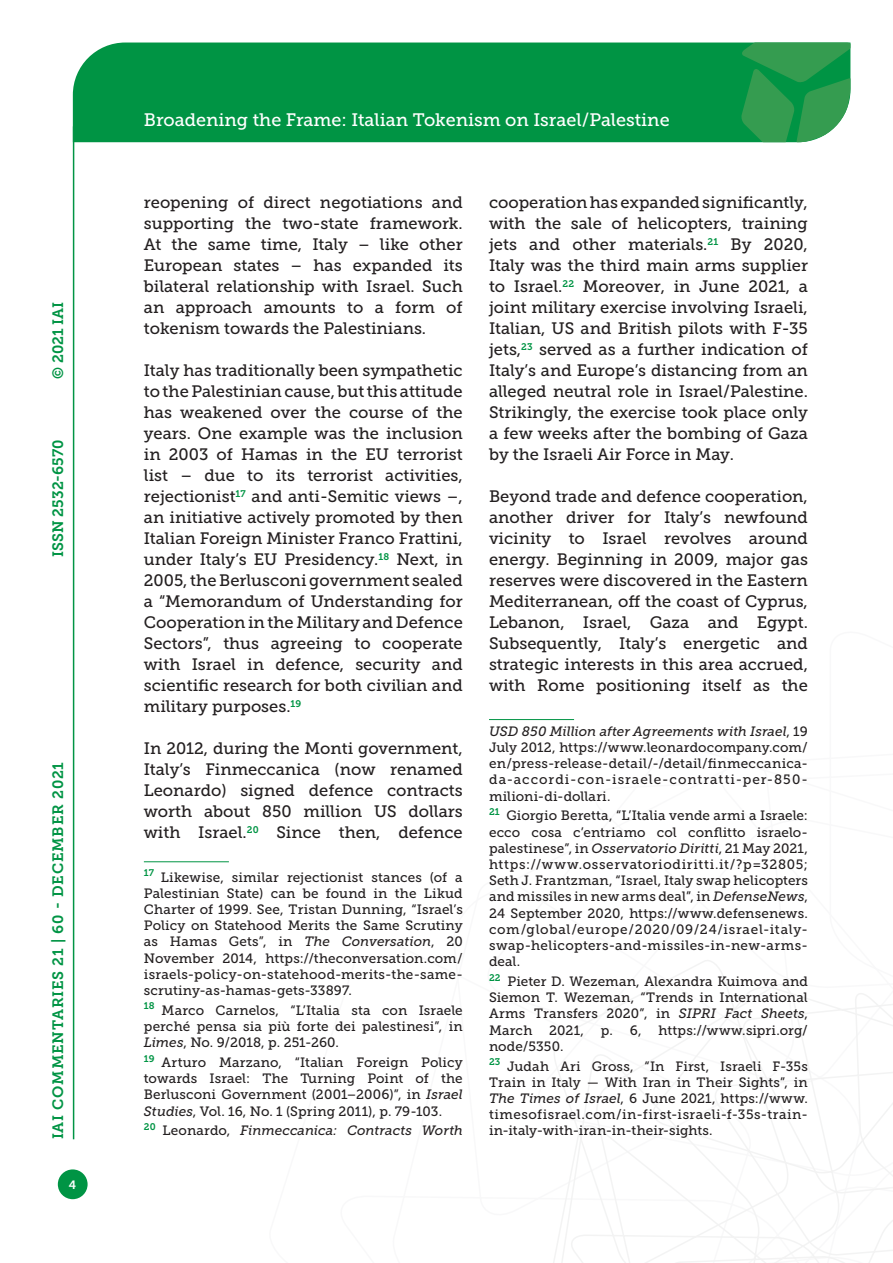
<style>
.page{position:relative;width:893px;height:1263px;background:#fff}
.page>*{position:absolute;margin:0;border:0;box-sizing:border-box;transform-origin:0 0}
.t1{font:18px "Museo Slab 500";color:#fff}
.Testo{font:16.5px/21px "Museo Slab 500";color:#231f20;text-align:justify}
.t2{font:15px "Museo Slab 700";letter-spacing:.05em;color:#009444}
.t3{font:15px "Museo Slab 700";color:#009444}
.Nota{font:13.5px/16.2px "Museo Slab 500";letter-spacing:.015em;color:#231f20;text-align:justify}
.Nota-2{font:italic 13.5px "Museo Slab 500";color:#231f20}
.t4{font:12px "Museo Slab 700";color:#fff}
.s1{font-style:italic}
.s2{font-style:normal}
</style>
<div class="page">
<svg style="left:553px;top:960px;width:340px;height:303px"></svg>
<div style="left:73px;top:43px;width:668px;height:99px;background:#009444"></div>
<svg style="left:741px;top:43px;width:109px;height:99px;background:#319e55"></svg>
<div style="left:58px;top:1169px;width:30px;height:30px;background:#009444;border-radius:50%"></div>
<hr style="left:73px;top:126px;width:1px;height:1013px;background:#009444">
<hr style="left:144px;top:861px;width:85px;height:1px;background:#009444">
<hr style="left:489px;top:719px;width:85px;height:1px;background:#009444">
<p class="t2" style="left:50px;top:379px;width:79px;rotate:-90deg">© 2021 IAI</p>
<p class="t3" style="left:50px;top:557px;width:119px;rotate:-90deg">ISSN 2532-6570</p>
<p class="t2" style="left:50px;top:1139px;width:379px;rotate:-90deg">IAI COMMENTARIES 21 | 60 - DECEMBER 2021</p>
<p class="t4" style="left:69px;top:1178px;width:9px">4</p>
<p class="t1" style="left:144px;top:110px;width:527px">Broadening the Frame: Italian Tokenism on Israel/Palestine</p>
<p class="Testo" style="left:144px;top:192px;width:320px">reopening of direct negotiations and supporting the two-state framework.<br>At the same time, Italy – like other European states – has expanded its bilateral relationship with Israel. Such an approach amounts to a form of tokenism towards the Palestinians.</p>
<p class="Testo" style="left:144px;top:360px;width:320px">Italy has traditionally been sympathetic to the Palestinian cause, but this attitude has weakened over the course of the years. One example was the inclusion in 2003 of Hamas in the EU terrorist list – due to its terrorist activities, rejectionist<sup>17</sup> and anti-Semitic views –, an initiative actively promoted by then Italian Foreign Minister Franco Frattini, under Italy’s EU Presidency.<sup>18</sup> Next, in 2005, the Berlusconi government sealed a “Memorandum of Understanding for Cooperation in the Military and Defence Sectors”, thus agreeing to cooperate with Israel in defence, security and scientific research for both civilian and military purposes.<sup>19</sup></p>
<p class="Testo" style="left:144px;top:738px;width:320px">In 2012, during the Monti government, Italy’s Finmeccanica (now renamed Leonardo) signed defence contracts worth about 850 million US dollars with Israel.<sup>20</sup> Since then, defence</p>
<p class="Nota" style="left:144px;top:869px;width:320px"><sup>17</sup> Likewise, similar rejectionist stances (of a Palestinian State) can be found in the Likud Charter of 1999. See, Tristan Dunning, “Israel’s Policy on Statehood Merits the Same Scrutiny as Hamas Gets”, in <span class="s1">The Conversation</span>, 20<br>November 2014, https://theconversation.com/ israels-policy-on-statehood-merits-the-same&shy;scrutiny-as-hamas-gets-33897.</p>
<p class="Nota" style="left:144px;top:1002px;width:320px"><sup>18</sup> Marco Carnelos, “L’Italia sta con Israele perché pensa sia più forte dei palestinesi”, in <span class="s1">Limes</span>, No. 9/2018, p. 251-260.</p>
<p class="Nota" style="left:144px;top:1054px;width:320px"><sup>19</sup> Arturo Marzano, “Italian Foreign Policy towards Israel: The Turning Point of the Berlusconi Government (2001–2006)”, in <span class="s1">Israel Studies</span>, Vol. 16, No. 1 (Spring 2011), p. 79-103.</p>
<p class="Nota-2" style="left:144px;top:1123px;width:320px"><sup>20</sup> <span class="s2">Leonardo,</span> Finmeccanica: Contracts Worth</p>
<p class="Testo" style="left:489px;top:192px;width:320px">cooperation has expanded significantly, with the sale of helicopters, training jets and other materials.<sup>21</sup> By 2020, Italy was the third main arms supplier to Israel.<sup>22</sup> Moreover, in June 2021, a joint military exercise involving Israeli, Italian, US and British pilots with F-35 jets,<sup>23</sup> served as a further indication of Italy’s and Europe’s distancing from an alleged neutral role in Israel/Palestine.<br>Strikingly, the exercise took place only a few weeks after the bombing of Gaza by the Israeli Air Force in May.</p>
<p class="Testo" style="left:489px;top:486px;width:320px">Beyond trade and defence cooperation, another driver for Italy’s newfound vicinity to Israel revolves around energy. Beginning in 2009, major gas reserves were discovered in the Eastern Mediterranean, off the coast of Cyprus, Lebanon, Israel, Gaza and Egypt.<br>Subsequently, Italy’s energetic and strategic interests in this area accrued, with Rome positioning itself as the</p>
<p class="Nota" style="left:489px;top:723px;width:320px"><span class="s1">USD 850 Million after Agreements with Israel</span>, 19<br>July 2012, https://www.leonardocompany.com/ en/press-release-detail/-/detail/finmeccanica&shy;da-accordi-con-israele-contratti-per-850- milioni-di-dollari.</p>
<p class="Nota" style="left:489px;top:808px;width:320px"><sup>21</sup> Giorgio Beretta, “L’Italia vende armi a Israele: ecco cosa c’entriamo col conflitto israelo&shy;palestinese”, in <span class="s1">Osservatorio Diritti</span>, 21 May 2021, https://www.osservatoriodiritti.it/?p=32805; Seth J. Frantzman, “Israel, Italy swap helicopters and missiles in new arms deal”, in <span class="s1">DefenseNews</span>, 24 September 2020, https://www.defensenews. com/global/europe/2020/09/24/israel-italy&shy;swap-helicopters-and-missiles-in-new-arms&shy;deal.</p>
<p class="Nota" style="left:489px;top:973px;width:320px"><sup>22</sup> Pieter D. Wezeman, Alexandra Kuimova and Siemon T. Wezeman, “Trends in International Arms Transfers 2020”, in <span class="s1">SIPRI Fact Sheets</span>, March 2021, p. 6, https://www.sipri.org/ node/5350.</p>
<p class="Nota" style="left:489px;top:1058px;width:320px"><sup>23</sup> Judah Ari Gross, “In First, Israeli F-35s Train in Italy — With Iran in Their Sights”, in <span class="s1">The Times of Israel</span>, 6 June 2021, https://www. timesofisrael.com/in-first-israeli-f-35s-train&shy;in-italy-with-iran-in-their-sights.</p>
</div>
